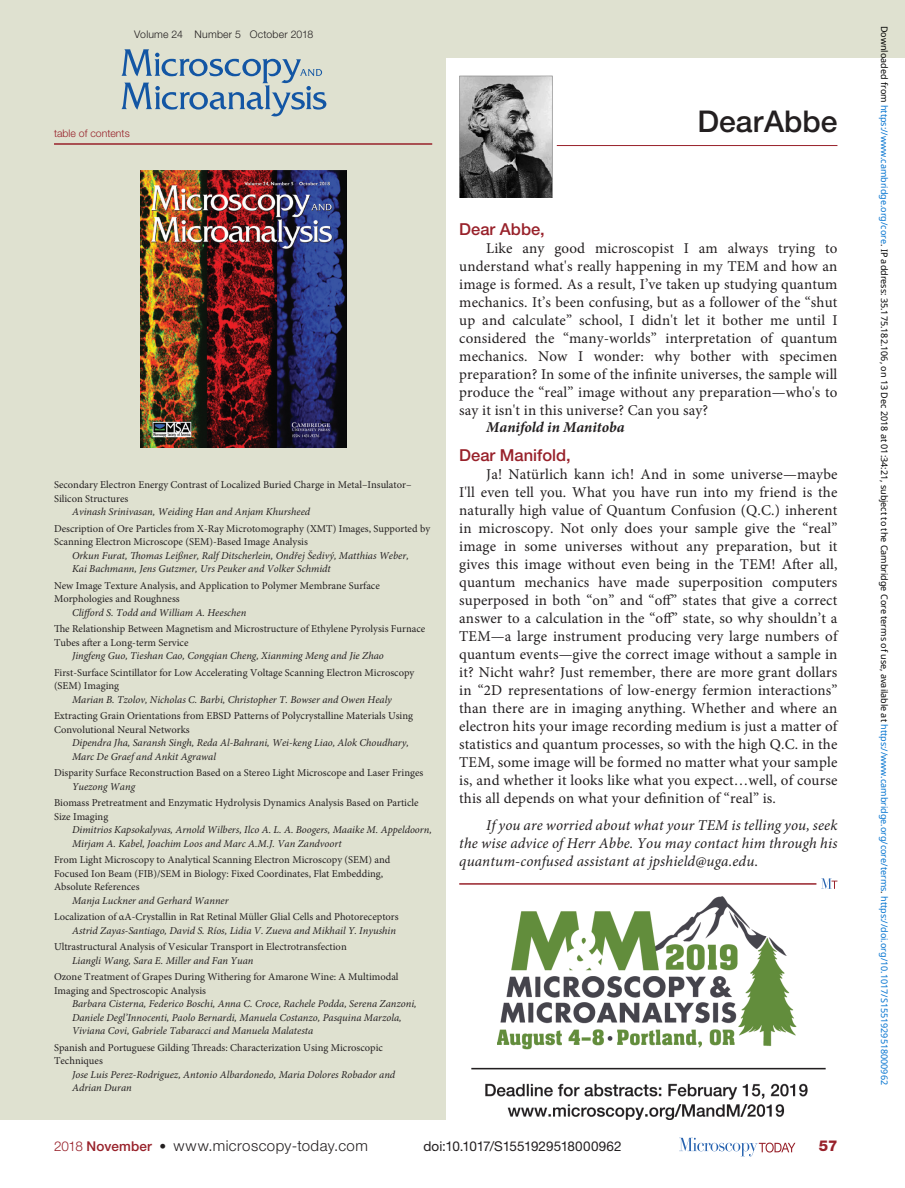
<style>
.page{position:relative;width:905px;height:1188px;background:#fff}
.page>*{position:absolute;margin:0;border:0;box-sizing:border-box;transform-origin:0 0}
.pAtl{font:500 30px "Helvetica Neue LT Std";color:#231f20}
.pSec1ttl{font:500 16.5px "Helvetica Neue LT Std";color:#98212a}
.pFirstpara{font:15px/18px "Minion Pro";letter-spacing:.01em;color:#231f20;text-align:justify}
.pPara{font:italic 15px/18px "Minion Pro";letter-spacing:.01em;color:#231f20;text-align:justify}
.t1{font:300 15px "Helvetica Neue LT Std";letter-spacing:.03em;color:#231f20}
.pPara-2{font:italic 700 15px "Minion Pro";color:#231f20}
.t2{font:800 15px "Helvetica Neue LT Std";color:#98212a}
.t3{font:13.5px "Helvetica Neue LT Std";letter-spacing:.005em;color:#231f20}
.ContentsPreview-H2{font:10.5px/13.5px "Minion Pro";color:#231f20}
.ContentsPreview-AU{font:italic 10.5px/13.5px "Minion Pro";color:#231f20}
.t4{font:300 10.5px "Helvetica Neue";letter-spacing:.02em;color:#231f20}
.ContentsPreview-Titl{font:300 10.5px "Helvetica Neue LT Std";color:#98212a}
.t5{font:9px "Noto Sans";color:#000}
.s1{font-style:normal}
.s2{font-size:13.5px;color:#98212a}
.s3{font-weight:500;font-size:13.5px;color:#98212a}
.s4{font-weight:500;font-size:13.5px}
.s5{color:#0172cf}
</style>
<div class="page">
<div style="left:0;top:0;width:904px;height:58px;background:#dfe1d0"></div>
<svg style="left:679px;top:1138px;width:116px;height:18px"></svg>
<div style="left:0;top:0;width:446px;height:1119px;background:#dfe1d0"></div>
<img style="left:459px;top:75px;width:93px;height:122px">
<hr style="left:556px;top:145px;width:281px;height:1px;background:#98212a">
<hr style="left:459px;top:883px;width:357px;height:2px;background:#98212a">
<svg style="left:821px;top:878px;width:16px;height:11px"></svg>
<svg style="left:121px;top:49px;width:205px;height:67px"></svg>
<hr style="left:54px;top:143px;width:378px;height:2px;background:#98212a">
<img style="left:140px;top:170px;width:206px;height:277px">
<img style="left:471px;top:896px;width:355px;height:223px">
<p class="t4" style="left:134px;top:28px;width:181px">Volume 24 Number 5 October 2018</p>
<p class="ContentsPreview-Titl" style="left:54px;top:127px;width:77px">table of contents</p>
<p class="pAtl" style="left:697px;top:103px;width:141px">Dear Abbe</p>
<p class="ContentsPreview-H2" style="left:54px;top:478px;width:359px">Secondary Electron Energy Contrast of Localized Buried Charge in Metal–Insulator–<br>Silicon Structures</p>
<p class="ContentsPreview-AU" style="left:72px;top:505px;width:240px">Avinash Srinivasan, Weiding Han and Anjam Khursheed</p>
<p class="ContentsPreview-H2" style="left:54px;top:522px;width:377px">Description of Ore Particles from X-Ray Microtomography (XMT) Images, Supported by<br>Scanning Electron Microscope (SEM)-Based Image Analysis</p>
<p class="ContentsPreview-AU" style="left:72px;top:549px;width:338px">Orkun Furat, Thomas Leißner, Ralf Ditscherlein, Ondřej Šedivý, Matthias Weber,<br>Kai Bachmann, Jens Gutzmer, Urs Peuker and Volker Schmidt</p>
<p class="ContentsPreview-H2" style="left:54px;top:579px;width:327px">New Image Texture Analysis, and Application to Polymer Membrane Surface<br>Morphologies and Roughness</p>
<p class="ContentsPreview-AU" style="left:72px;top:606px;width:176px">Clifford S. Todd and William A. Heeschen</p>
<p class="ContentsPreview-H2" style="left:54px;top:622px;width:373px">The Relationship Between Magnetism and Microstructure of Ethylene Pyrolysis Furnace<br>Tubes after a Long-term Service</p>
<p class="ContentsPreview-AU" style="left:72px;top:649px;width:313px">Jingfeng Guo, Tieshan Cao, Congqian Cheng, Xianming Meng and Jie Zhao</p>
<p class="ContentsPreview-H2" style="left:54px;top:666px;width:362px">First-Surface Scintillator for Low Accelerating Voltage Scanning Electron Microscopy (SEM) Imaging</p>
<p class="ContentsPreview-AU" style="left:72px;top:693px;width:321px">Marian B. Tzolov, Nicholas C. Barbi, Christopher T. Bowser and Owen Healy</p>
<p class="ContentsPreview-H2" style="left:54px;top:709px;width:360px">Extracting Grain Orientations from EBSD Patterns of Polycrystalline Materials Using<br>Convolutional Neural Networks</p>
<p class="ContentsPreview-AU" style="left:72px;top:736px;width:338px">Dipendra Jha, Saransh Singh, Reda Al-Bahrani, Wei-keng Liao, Alok Choudhary,<br>Marc De Graef and Ankit Agrawal</p>
<p class="ContentsPreview-H2" style="left:54px;top:766px;width:371px">Disparity Surface Reconstruction Based on a Stereo Light Microscope and Laser Fringes</p>
<p class="ContentsPreview-AU" style="left:72px;top:780px;width:65px">Yuezong Wang</p>
<p class="ContentsPreview-H2" style="left:54px;top:796px;width:366px">Biomass Pretreatment and Enzymatic Hydrolysis Dynamics Analysis Based on Particle<br>Size Imaging</p>
<p class="ContentsPreview-AU" style="left:72px;top:823px;width:361px">Dimitrios Kapsokalyvas, Arnold Wilbers, Ilco A. L. A. Boogers, Maaike M. Appeldoorn,<br>Mirjam A. Kabel, Joachim Loos and Marc A.M.J. Van Zandvoort</p>
<p class="ContentsPreview-H2" style="left:54px;top:853px;width:338px">From Light Microscopy to Analytical Scanning Electron Microscopy (SEM) and<br>Focused Ion Beam (FIB)/SEM in Biology: Fixed Coordinates, Flat Embedding,<br>Absolute References</p>
<p class="ContentsPreview-AU" style="left:72px;top:894px;width:158px">Manja Luckner and Gerhard Wanner</p>
<p class="ContentsPreview-H2" style="left:54px;top:910px;width:346px">Localization of αA-Crystallin in Rat Retinal Müller Glial Cells and Photoreceptors</p>
<p class="ContentsPreview-AU" style="left:72px;top:924px;width:325px">Astrid Zayas-Santiago, David S. Ríos, Lidia V. Zueva and Mikhail Y. Inyushin</p>
<p class="ContentsPreview-H2" style="left:54px;top:940px;width:294px">Ultrastructural Analysis of Vesicular Transport in Electrotransfection</p>
<p class="ContentsPreview-AU" style="left:72px;top:954px;width:183px">Liangli Wang, Sara E. Miller and Fan Yuan</p>
<p class="ContentsPreview-H2" style="left:54px;top:970px;width:346px">Ozone Treatment of Grapes During Withering for Amarone Wine: A Multimodal<br>Imaging and Spectroscopic Analysis</p>
<p class="ContentsPreview-AU" style="left:72px;top:997px;width:346px">Barbara Cisterna, Federico Boschi, Anna C. Croce, Rachele Podda, Serena Zanzoni,<br>Daniele Degl’Innocenti, Paolo Bernardi, Manuela Costanzo, Pasquina Marzola,<br>Viviana Covi, Gabriele Tabaracci and Manuela Malatesta</p>
<p class="ContentsPreview-H2" style="left:54px;top:1041px;width:330px">Spanish and Portuguese Gilding Threads: Characterization Using Microscopic<br>Techniques</p>
<p class="ContentsPreview-AU" style="left:72px;top:1068px;width:325px">Jose Luis Perez-Rodriguez, Antonio Albardonedo, Maria Dolores Robador and<br>Adrian Duran</p>
<p class="pSec1ttl" style="left:459px;top:219px;width:87px">Dear Abbe,</p>
<p class="pFirstpara" style="left:459px;top:239px;width:380px;text-indent:27px">Like any good microscopist I am always trying to understand what's really happening in my TEM and how an image is formed. As a result, I’ve taken up studying quantum mechanics. It’s been confusing, but as a follower of the “shut up and calculate” school, I didn't let it bother me until I considered the “many-worlds” interpretation of quantum mechanics. Now I wonder: why bother with specimen preparation? In some of the infinite universes, the sample will produce the “real” image without any preparation—who's to say it isn't in this universe? Can you say?</p>
<p class="pPara-2" style="left:486px;top:417px;width:140px">Manifold in Manitoba</p>
<p class="pSec1ttl" style="left:459px;top:445px;width:113px">Dear Manifold,</p>
<p class="pFirstpara" style="left:459px;top:465px;width:380px;text-indent:27px">Ja! Natürlich kann ich! And in some universe—maybe I'll even tell you. What you have run into my friend is the naturally high value of Quantum Confusion (Q.C.) inherent in microscopy. Not only does your sample give the “real” image in some universes without any preparation, but it gives this image without even being in the TEM! After all, quantum mechanics have made superposition computers superposed in both “on” and “off” states that give a correct answer to a calculation in the “off” state, so why shouldn’t a TEM—a large instrument producing very large numbers of quantum events—give the correct image without a sample in it? Nicht wahr? Just remember, there are more grant dollars in “2D representations of low-energy fermion interactions” than there are in imaging anything. Whether and where an electron hits your image recording medium is just a matter of statistics and quantum processes, so with the high Q.C. in the TEM, some image will be formed no matter what your sample is, and whether it looks like what you expect…well, of course this all depends on what your definition of “real” is.</p>
<p class="pPara" style="left:459px;top:816px;width:380px;text-indent:27px">If you are worried about what your TEM is telling you, seek the wise advice of Herr Abbe. You may contact him through his quantum-confused assistant at jpshield@uga.edu<span class="s1">.</span></p>
<p class="t1" style="left:54px;top:1137px;width:315px"><span class="s2">2018</span> <span class="s3">November</span> <span class="s4">•</span> www.microscopy-today.com</p>
<p class="t3" style="left:423px;top:1138px;width:200px">doi:10.1017/S1551929518000962</p>
<p class="t2" style="left:818px;top:1137px;width:20px">57</p>
<p class="t5" style="left:890px;top:26px;width:1061px;rotate:90deg">Downloaded from <span class="s5">https://www.cambridge.org/core</span>. IP address: 35.175.182.106, on 13 Dec 2018 at 01:34:21, subject to the Cambridge Core terms of use, available at <span class="s5">https://www.cambridge.org/core/terms</span>. <span class="s5">https://doi.org/10.1017/S1551929518000962</span></p>
</div>
